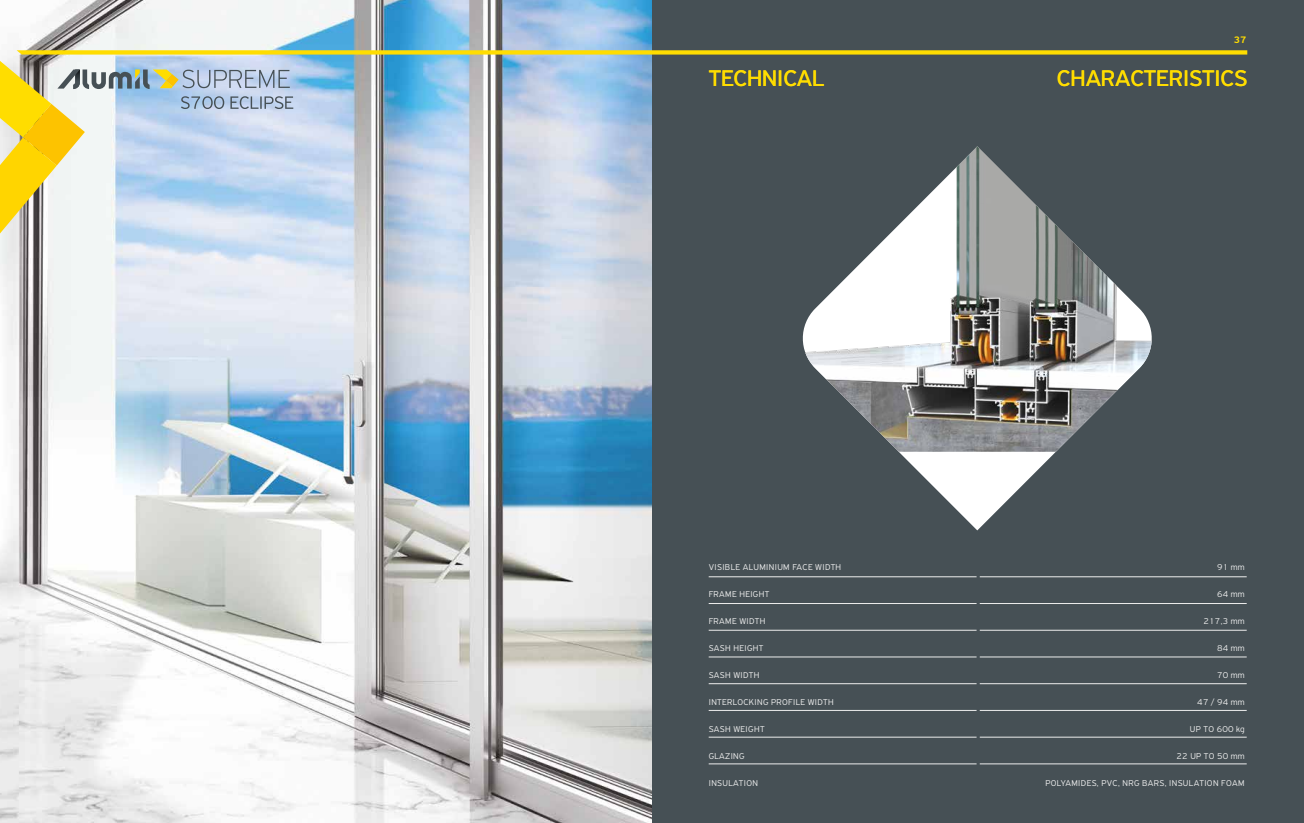
<style>
.page{position:relative;width:1304px;height:823px;background:#fff}
.page>*{position:absolute;margin:0;border:0;box-sizing:border-box;transform-origin:0 0}
.t1{font:24px "PF Highway Sans Pro";color:#fd0}
.t2{font:500 10px "PF Highway Sans Pro";color:#fd0}
.t3{font:300 9px "PF Highway Sans Pro";letter-spacing:.045em;color:#ededed}
</style>
<div class="page">
<div style="left:0;top:0;width:1304px;height:822px;background:#465055"></div>
<img style="left:0;top:0;width:652px;height:822px">
<svg style="left:17px;top:50px;width:1230px;height:5px;background:#ebd115"></svg>
<svg style="left:0;top:61px;width:293px;height:172px;background:#cdd4c6"></svg>
<svg style="left:898px;top:451px;width:159px;height:79px"></svg>
<img style="left:802px;top:146px;width:350px;height:305px">
<hr style="left:709px;top:576px;width:268px;height:1px;background:#ededed">
<hr style="left:980px;top:576px;width:267px;height:1px;background:#ededed">
<hr style="left:709px;top:629px;width:268px;height:1px;background:#ededed">
<hr style="left:980px;top:629px;width:267px;height:1px;background:#ededed">
<hr style="left:709px;top:683px;width:268px;height:1px;background:#ededed">
<hr style="left:980px;top:683px;width:267px;height:1px;background:#ededed">
<hr style="left:709px;top:736px;width:268px;height:1px;background:#ededed">
<hr style="left:709px;top:763px;width:268px;height:1px;background:#ededed">
<hr style="left:980px;top:736px;width:267px;height:1px;background:#ededed">
<hr style="left:980px;top:763px;width:267px;height:1px;background:#ededed">
<hr style="left:709px;top:603px;width:268px;height:1px;background:#ededed">
<hr style="left:980px;top:603px;width:267px;height:1px;background:#ededed">
<hr style="left:709px;top:656px;width:268px;height:1px;background:#ededed">
<hr style="left:980px;top:656px;width:267px;height:1px;background:#ededed">
<hr style="left:709px;top:709px;width:268px;height:1px;background:#ededed">
<hr style="left:980px;top:709px;width:267px;height:1px;background:#ededed">
<p class="t2" style="left:1234px;top:34px;width:14px">37</p>
<h1 class="t1" style="left:709px;top:64px;width:117px">TECHNICAL</h1>
<h1 class="t1" style="left:1057px;top:64px;width:192px">CHARACTERISTICS</h1>
<p class="t3" style="left:709px;top:561px;width:134px">VISIBLE ALUMINIUM FACE WIDTH</p>
<p class="t3" style="left:1217px;top:561px;width:29px">91 mm</p>
<p class="t3" style="left:709px;top:588px;width:62px">FRAME HEIGHT</p>
<p class="t3" style="left:1217px;top:588px;width:29px">64 mm</p>
<p class="t3" style="left:709px;top:615px;width:58px">FRAME WIDTH</p>
<p class="t3" style="left:1203px;top:615px;width:43px">217,3 mm</p>
<p class="t3" style="left:709px;top:642px;width:56px">SASH HEIGHT</p>
<p class="t3" style="left:1217px;top:642px;width:29px">84 mm</p>
<p class="t3" style="left:709px;top:669px;width:52px">SASH WIDTH</p>
<p class="t3" style="left:1217px;top:669px;width:29px">70 mm</p>
<p class="t3" style="left:709px;top:696px;width:126px">INTERLOCKING PROFILE WIDTH</p>
<p class="t3" style="left:1197px;top:696px;width:49px">47 / 94 mm</p>
<p class="t3" style="left:709px;top:723px;width:57px">SASH WEIGHΤ</p>
<p class="t3" style="left:1190px;top:723px;width:56px">UP TO 600 kg</p>
<p class="t3" style="left:709px;top:750px;width:37px">GLAZING</p>
<p class="t3" style="left:1177px;top:750px;width:70px">22 UP TO 50 mm</p>
<p class="t3" style="left:709px;top:777px;width:51px">INSULATION</p>
<p class="t3" style="left:1045px;top:777px;width:201px">POLYAMIDES, PVC, NRG BARS, INSULATION FOAM</p>
</div>
